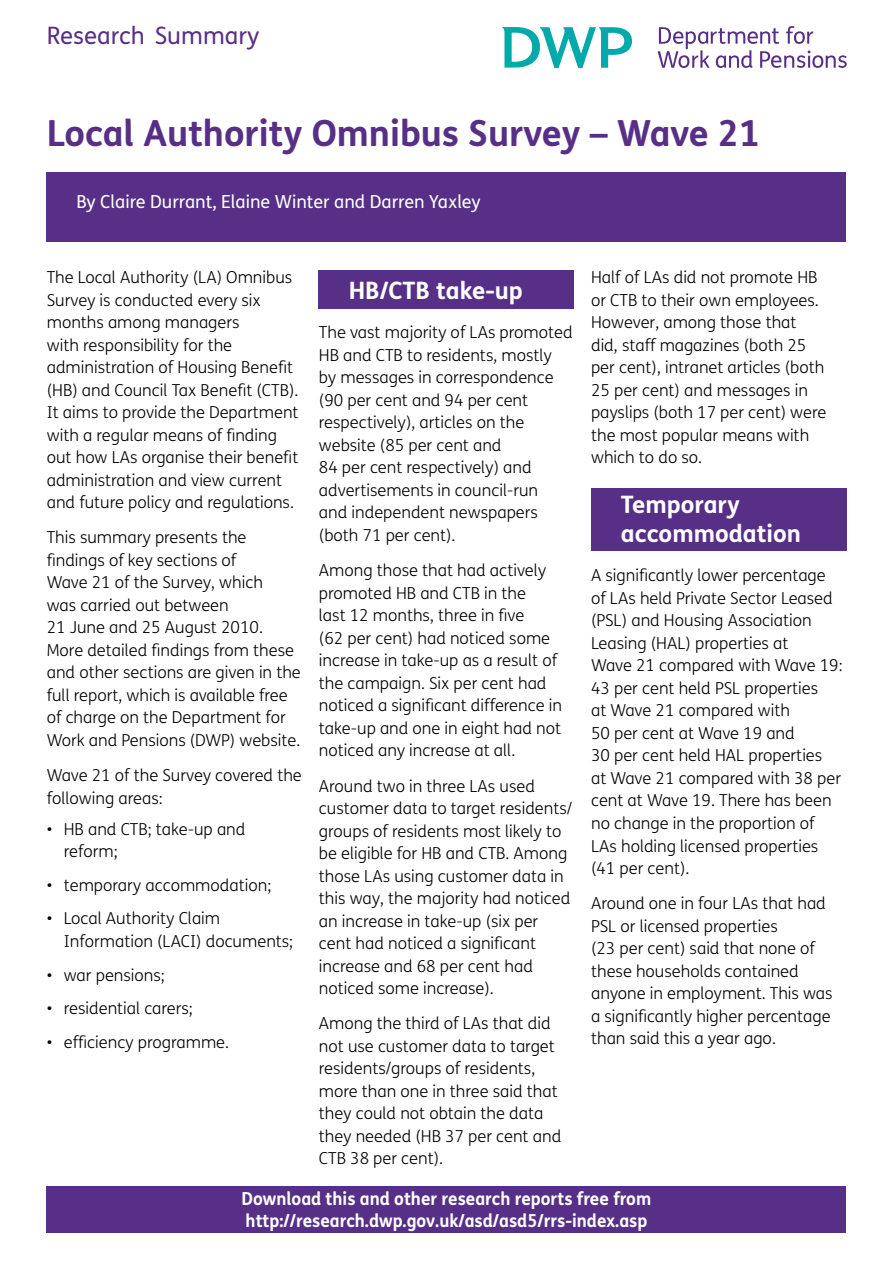
<style>
.page{position:relative;width:893px;height:1263px;background:#fff}
.page>*{position:absolute;margin:0;border:0;box-sizing:border-box;transform-origin:0 0}
.titlehead2{font:700 36px "FS Me";color:#582f86}
.titlehead3{font:700 24px/28.8px "FS Me";color:#fff}
.lh_header_first{font:24px "FS Me";color:#582f86}
.Contactsline{font:700 18px/21.6px "FS Me";color:#fff;scale:.95 1}
.author{font:18px "FS Me";color:#fff}
.Maintext{font:300 16.5px/22.5px "FS Me";color:#000}
.sub1{font:300 16.5px/22.5px "FS Me";color:#000}
</style>
<div class="page">
<svg style="left:502px;top:26px;width:345px;height:43px"></svg>
<div style="left:591px;top:488px;width:255px;height:62px;background:#582f86"></div>
<div style="left:319px;top:271px;width:255px;height:38px;background:#582f86"></div>
<div style="left:47px;top:172px;width:799px;height:70px;background:#582f86"></div>
<div style="left:47px;top:1186px;width:799px;height:47px;background:#582f86"></div>
<p class="lh_header_first" style="left:47px;top:19px;width:214px">Research Summary</p>
<p class="titlehead2" style="left:47px;top:105px;width:715px">Local Authority Omnibus Survey – Wave 21</p>
<p class="author" style="left:77px;top:189px;width:406px">By Claire Durrant, Elaine Winter and Darren Yaxley</p>
<p class="Maintext" style="left:591px;top:265px;width:237px">Half of LAs did not promote HB or CTB to their own employees.<br>However, among those that did, staff magazines (both 25 per cent), intranet articles (both<br>25 per cent) and messages in payslips (both 17 per cent) were the most popular means with which to do so.</p>
<p class="titlehead3" style="left:621px;top:489px;width:182px">Temporary accommodation</p>
<p class="Maintext" style="left:591px;top:564px;width:253px">A significantly lower percentage of LAs held Private Sector Leased (PSL) and Housing Association<br>Leasing (HAL) properties at<br>Wave 21 compared with Wave 19:<br>43 per cent held PSL properties<br>at Wave 21 compared with<br>50 per cent at Wave 19 and<br>30 per cent held HAL properties<br>at Wave 21 compared with 38 per cent at Wave 19. There has been no change in the proportion of<br>LAs holding licensed properties (41 per cent).</p>
<p class="Maintext" style="left:591px;top:892px;width:243px">Around one in four LAs that had<br>PSL or licensed properties<br>(23 per cent) said that none of these households contained anyone in employment. This was a significantly higher percentage than said this a year ago.</p>
<p class="Maintext" style="left:47px;top:265px;width:253px">The Local Authority (LA) Omnibus<br>Survey is conducted every six months among managers<br>with responsibility for the administration of Housing Benefit (HB) and Council Tax Benefit (CTB).<br>It aims to provide the Department with a regular means of finding out how LAs organise their benefit administration and view current and future policy and regulations.</p>
<p class="Maintext" style="left:47px;top:526px;width:256px">This summary presents the findings of key sections of<br>Wave 21 of the Survey, which<br>was carried out between<br>21 June and 25 August 2010.<br>More detailed findings from these and other sections are given in the full report, which is available free of charge on the Department for<br>Work and Pensions (DWP) website.</p>
<p class="Maintext" style="left:47px;top:764px;width:257px">Wave 21 of the Survey covered the following areas:</p>
<p class="sub1" style="left:64px;top:817px;width:183px;text-indent:-17px">• HB and CTB; take-up and reform;</p>
<p class="sub1" style="left:47px;top:873px;width:226px">• temporary accommodation;</p>
<p class="sub1" style="left:64px;top:907px;width:231px;text-indent:-17px">• Local Authority Claim<br>Information (LACI) documents;</p>
<p class="sub1" style="left:47px;top:963px;width:120px">• war pensions;</p>
<p class="sub1" style="left:47px;top:997px;width:148px">• residential carers;</p>
<p class="sub1" style="left:47px;top:1030px;width:184px">• efficiency programme.</p>
<p class="titlehead3" style="left:349px;top:275px;width:176px">HB/CTB take-up</p>
<p class="Maintext" style="left:319px;top:321px;width:255px">The vast majority of LAs promoted<br>HB and CTB to residents, mostly by messages in correspondence (90 per cent and 94 per cent respectively), articles on the website (85 per cent and<br>84 per cent respectively) and advertisements in council-run<br>and independent newspapers (both 71 per cent).</p>
<p class="Maintext" style="left:319px;top:559px;width:245px">Among those that had actively promoted HB and CTB in the<br>last 12 months, three in five<br>(62 per cent) had noticed some increase in take-up as a result of the campaign. Six per cent had noticed a significant difference in take-up and one in eight had not noticed any increase at all.</p>
<p class="Maintext" style="left:319px;top:774px;width:255px">Around two in three LAs used customer data to target residents/ groups of residents most likely to be eligible for HB and CTB. Among those LAs using customer data in this way, the majority had noticed an increase in take-up (six per cent had noticed a significant increase and 68 per cent had noticed some increase).</p>
<p class="Maintext" style="left:319px;top:1012px;width:244px">Among the third of LAs that did not use customer data to target residents/groups of residents, more than one in three said that they could not obtain the data they needed (HB 37 per cent and<br>CTB 38 per cent).</p>
<p class="Contactsline" style="left:242px;top:1187px;width:433px">Download this and other research reports free from http://research.dwp.gov.uk/asd/asd5/rrs-index.asp</p>
</div>
